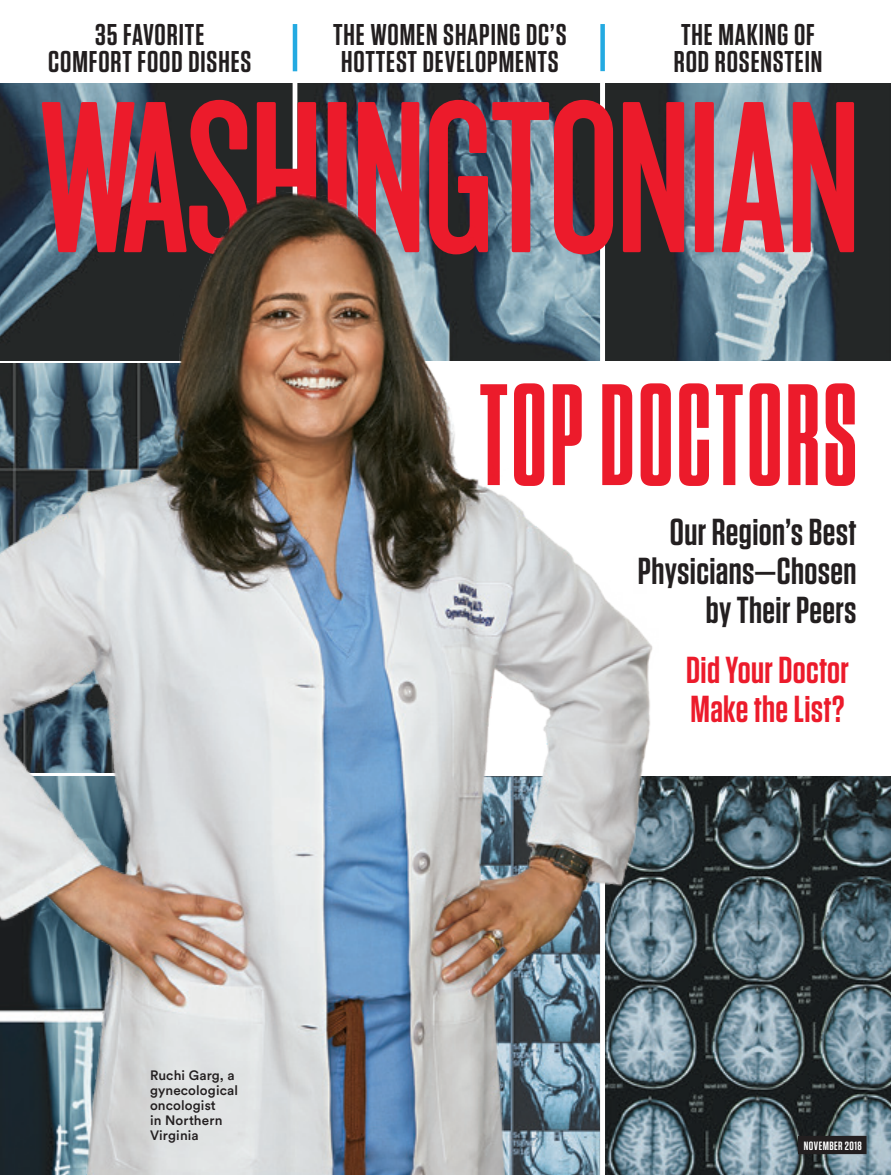
<style>
.page{position:relative;width:891px;height:1175px;background:#fff}
.page>*{position:absolute;margin:0;border:0;box-sizing:border-box;transform-origin:0 0}
.t1{font:700 144px "Tungsten Compressed";letter-spacing:.03em;color:#ec1b2b}
.t2{font:600 37.5px/39px "Tungsten";letter-spacing:.01em;color:#231f20;text-align:right}
.t3{font:600 37.5px/39px "Tungsten";letter-spacing:.01em;color:#ec1b2b}
.t4{font:600 30px/27px "Tungsten";letter-spacing:.03em;color:#221e1f}
.t5{font:500 13.5px/15px "Circular Std";letter-spacing:.01em;color:#231f20}
.t6{font:600 12px "Tungsten";letter-spacing:.035em;color:#fff}
</style>
<div class="page">
<img style="left:605px;top:83px;width:286px;height:278px">
<img style="left:297px;top:83px;width:303px;height:8px">
<img style="left:664px;top:776px;width:227px;height:398px">
<img style="left:29px;top:83px;width:264px;height:8px">
<div style="left:600px;top:24px;width:5px;height:47px;background:#24aae1"></div>
<hr style="left:293px;top:24px;width:4px;height:47px;background:#24aae1">
<svg style="left:664px;top:98px;width:192px;height:158px;background:#bb4d5a"></svg>
<div style="left:798px;top:1135px;width:69px;height:19px;background:#231f20"></div>
<img style="left:0;top:91px;width:664px;height:1083px">
<svg style="left:292px;top:24px;width:313px;height:23px"></svg>
<p class="t4" style="left:48px;top:22px;width:205px;text-align:center">35 FAVORITE<br>COMFORT FOOD DISHES</p>
<p class="t4" style="left:674px;top:22px;width:150px">THE MAKING OF<br>ROD ROSENSTEIN</p>
<p class="t4" style="left:333px;top:22px;width:235px">THE WOMEN SHAPING DC’S<br>HOTTEST DEVELOPMENTS</p>
<h1 class="t1" style="left:479px;top:369px;width:378px">TOP DOCTORS</h1>
<p class="t5" style="left:150px;top:1067px;width:90px">Ruchi Garg, a gynecological oncologist<br>in Northern<br>Virginia</p>
<p class="t2" style="left:638px;top:513px;width:220px">Our Region’s Best<br>Physicians—Chosen by Their Peers</p>
<p class="t3" style="left:686px;top:651px;width:164px">Did Your Doctor<br>Make the List?</p>
<p class="t6" style="left:804px;top:1139px;width:59px">NOVEMBER 2018</p>
</div>
